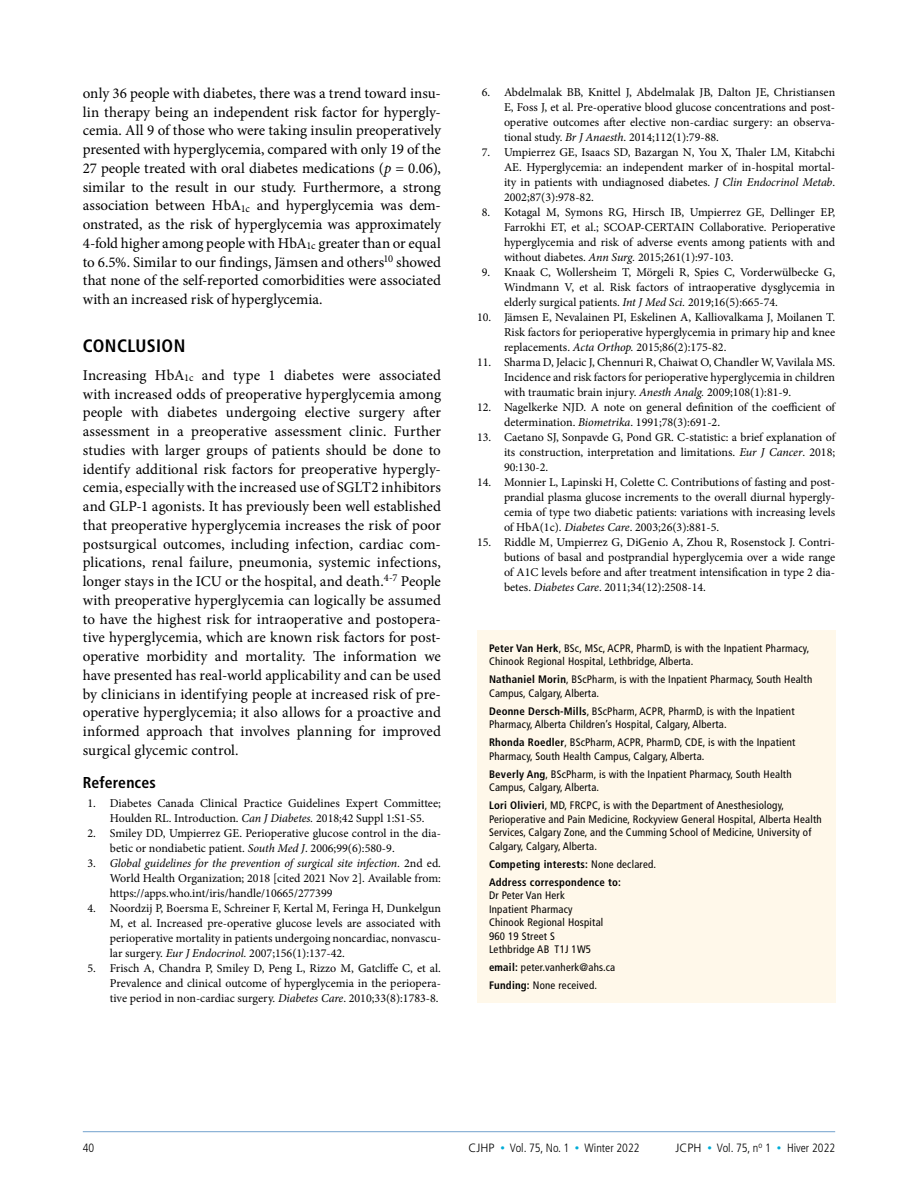
<style>
.page{position:relative;width:918px;height:1188px;background:#fff}
.page>*{position:absolute;margin:0;border:0;box-sizing:border-box;transform-origin:0 0}
.CJHP_H1{font:700 condensed 18px "Frutiger LT Std";letter-spacing:.02em;color:#000}
.CJHP_H2{font:700 condensed 15.75px "Frutiger LT Std";letter-spacing:.005em;color:#000}
.CJHP_BodyText{font:15px/18.8px "Minion Pro";color:#000;text-align:justify}
.CJHP_BodyText_Inden{font:15px/18.8px "Minion Pro";letter-spacing:-.005em;color:#000;text-align:justify}
.CJHP_References{font:12px/15px "Minion Pro";color:#000;text-align:justify}
.t1{font:300 condensed 12px "Frutiger LT Std";color:#000}
.CJHP_Contribs{font:condensed 10.8px/13.5px "Frutiger LT Std";letter-spacing:.02em;color:#000}
.CJHP_Contribs-2{font:700 condensed 10.8px "Frutiger LT Std";letter-spacing:.02em;color:#000}
.s1{font-style:italic}
.s2{font-weight:700}
.s3{font-weight:400}
.s4{font-stretch:normal}
.s5{font-size:9px;color:#00acd7}
</style>
<div class="page">
<hr style="left:83px;top:1131px;width:752px;height:1px;background:#0057a5">
<div style="left:477px;top:630px;width:358px;height:373px;background:#fff8ea"></div>
<p class="CJHP_BodyText_Inden" style="left:83px;top:84px;width:360px">only 36 people with diabetes, there was a trend toward insu&shy;lin therapy being an independent risk factor for hypergly&shy;cemia. All 9 of those who were taking insulin preoperatively presented with hyperglycemia, compared with only 19 of the 27 people treated with oral diabetes medications (<span class="s1">p</span> = 0.06), similar to the result in our study. Furthermore, a strong association between HbA<sub>1c</sub> and hyperglycemia was dem&shy;onstrated, as the risk of hyperglycemia was approximately 4-fold higher among people with HbA<sub>1c</sub> greater than or equal to 6.5%. Similar to our findings, Jämsen and others<sup>10</sup> showed that none of the self-reported comorbidities were associated with an increased risk of hyperglycemia.</p>
<p class="CJHP_H1" style="left:83px;top:335px;width:104px">CONCLUSION</p>
<p class="CJHP_BodyText" style="left:83px;top:366px;width:360px">Increasing HbA<sub>1c</sub> and type 1 diabetes were associated with increased odds of preoperative hyperglycemia among people with diabetes undergoing elective surgery after assessment in a preoperative assessment clinic. Further studies with larger groups of patients should be done to identify additional risk factors for preoperative hypergly&shy;cemia, especially with the increased use of SGLT2 inhibitors and GLP-1 agonists. It has previously been well established that preoperative hyperglycemia increases the risk of poor postsurgical outcomes, including infection, cardiac com&shy;plications, renal failure, pneumonia, systemic infections, longer stays in the ICU or the hospital, and death.<sup>4-7</sup> People with preoperative hyperglycemia can logically be assumed to have the highest risk for intraoperative and postopera&shy;tive hyperglycemia, which are known risk factors for post&shy;operative morbidity and mortality. The information we have presented has real-world applicability and can be used by clinicians in identifying people at increased risk of pre&shy;operative hyperglycemia; it also allows for a proactive and informed approach that involves planning for improved surgical glycemic control.</p>
<p class="CJHP_H2" style="left:83px;top:773px;width:74px">References</p>
<p class="CJHP_References" style="left:88px;top:796px;width:355px;text-align:center">1. Diabetes Canada Clinical Practice Guidelines Expert Committee;<br>Houlden RL. Introduction. <span class="s1">Can J Diabetes.</span> 2018;42 Suppl 1:S1-S5.</p>
<p class="CJHP_References" style="left:110px;top:826px;width:333px;text-indent:-22px">2. Smiley DD, Umpierrez GE. Perioperative glucose control in the dia&shy;betic or nondiabetic patient. <span class="s1">South Med J</span>. 2006;99(6):580-9.</p>
<p class="CJHP_References" style="left:110px;top:856px;width:333px;text-indent:-22px">3. <span class="s1">Global guidelines for the prevention of surgical site infection.</span> 2nd ed.<br>World Health Organization; 2018 [cited 2021 Nov 2]. Available from: https://apps.who.int/iris/handle/10665/277399</p>
<p class="CJHP_References" style="left:110px;top:901px;width:333px;text-indent:-22px">4. Noordzij P, Boersma E, Schreiner F, Kertal M, Feringa H, Dunkelgun M, et al. Increased pre-operative glucose levels are associated with perioperative mortality in patients undergoing noncardiac, nonvascu&shy;lar surgery. <span class="s1">Eur J Endocrinol.</span> 2007;156(1):137-42.</p>
<p class="CJHP_References" style="left:110px;top:961px;width:333px;text-indent:-22px">5. Frisch A, Chandra P, Smiley D, Peng L, Rizzo M, Gatcliffe C, et al.<br>Prevalence and clinical outcome of hyperglycemia in the periopera&shy;tive period in non-cardiac surgery. <span class="s1">Diabetes Care</span>. 2010;33(8):1783-8.</p>
<p class="CJHP_References" style="left:504px;top:84px;width:333px;text-indent:-22px">6. Abdelmalak BB, Knittel J, Abdelmalak JB, Dalton JE, Christiansen E, Foss J, et al. Pre-operative blood glucose concentrations and post&shy;operative outcomes after elective non-cardiac surgery: an observa&shy;tional study. <span class="s1">Br J Anaesth</span>. 2014;112(1):79-88.</p>
<p class="CJHP_References" style="left:504px;top:144px;width:333px;text-indent:-22px">7. Umpierrez GE, Isaacs SD, Bazargan N, You X, Thaler LM, Kitabchi AE. Hyperglycemia: an independent marker of in-hospital mortal&shy;ity in patients with undiagnosed diabetes. <span class="s1">J Clin Endocrinol Metab</span>.<br>2002;87(3):978-82.</p>
<p class="CJHP_References" style="left:504px;top:204px;width:333px;text-indent:-22px">8. Kotagal M, Symons RG, Hirsch IB, Umpierrez GE, Dellinger EP, Farrokhi ET, et al.; SCOAP-CERTAIN Collaborative. Perioperative hyperglycemia and risk of adverse events among patients with and without diabetes. <span class="s1">Ann Surg.</span> 2015;261(1):97-103.</p>
<p class="CJHP_References" style="left:504px;top:264px;width:333px;text-indent:-22px">9. Knaak C, Wollersheim T, Mörgeli R, Spies C, Vorderwülbecke G, Windmann V, et al. Risk factors of intraoperative dysglycemia in elderly surgical patients. <span class="s1">Int J Med Sci.</span> 2019;16(5):665-74.</p>
<p class="CJHP_References" style="left:504px;top:309px;width:333px;text-indent:-27px">10. Jämsen E, Nevalainen PI, Eskelinen A, Kalliovalkama J, Moilanen T.<br>Risk factors for perioperative hyperglycemia in primary hip and knee replacements. <span class="s1">Acta Orthop.</span> 2015;86(2):175-82.</p>
<p class="CJHP_References" style="left:504px;top:354px;width:333px;text-indent:-27px">11. Sharma D, Jelacic J, Chennuri R, Chaiwat O, Chandler W, Vavilala MS.<br>Incidence and risk factors for perioperative hyperglycemia in children with traumatic brain injury. <span class="s1">Anesth Analg.</span> 2009;108(1):81-9.</p>
<p class="CJHP_References" style="left:504px;top:399px;width:333px;text-indent:-27px">12. Nagelkerke NJD. A note on general definition of the coefficient of determination. <span class="s1">Biometrika</span>. 1991;78(3):691-2.</p>
<p class="CJHP_References" style="left:504px;top:429px;width:333px;text-indent:-27px">13. Caetano SJ, Sonpavde G, Pond GR. C-statistic: a brief explanation of its construction, interpretation and limitations. <span class="s1">Eur J Cancer</span>. 2018; 90:130-2.</p>
<p class="CJHP_References" style="left:504px;top:474px;width:333px;text-indent:-27px">14. Monnier L, Lapinski H, Colette C. Contributions of fasting and post&shy;prandial plasma glucose increments to the overall diurnal hypergly&shy;cemia of type two diabetic patients: variations with increasing levels of HbA(1c). <span class="s1">Diabetes Care</span>. 2003;26(3):881-5.</p>
<p class="CJHP_References" style="left:504px;top:534px;width:333px;text-indent:-27px">15. Riddle M, Umpierrez G, DiGenio A, Zhou R, Rosenstock J. Contri&shy;butions of basal and postprandial hyperglycemia over a wide range of A1C levels before and after treatment intensification in type 2 dia&shy;betes. <span class="s1">Diabetes Care</span>. 2011;34(12):2508-14.</p>
<p class="CJHP_Contribs" style="left:489px;top:641px;width:322px"><span class="s2">Peter Van Herk</span>, BSc, MSc, ACPR, PharmD, is with the Inpatient Pharmacy,<br>Chinook Regional Hospital, Lethbridge, Alberta.</p>
<p class="CJHP_Contribs" style="left:489px;top:673px;width:325px"><span class="s2">Nathaniel Morin</span>, BScPharm, is with the Inpatient Pharmacy, South Health<br>Campus, Calgary, Alberta.</p>
<p class="CJHP_Contribs" style="left:489px;top:704px;width:307px"><span class="s2">Deonne Dersch-Mills</span>, BScPharm, ACPR, PharmD, is with the Inpatient<br>Pharmacy, Alberta Children’s Hospital, Calgary, Alberta.</p>
<p class="CJHP_Contribs" style="left:489px;top:736px;width:308px"><span class="s2">Rhonda Roedler</span>, BScPharm, ACPR, PharmD, CDE, is with the Inpatient<br>Pharmacy, South Health Campus, Calgary, Alberta.</p>
<p class="CJHP_Contribs" style="left:489px;top:767px;width:304px"><span class="s2">Beverly Ang</span>, BScPharm, is with the Inpatient Pharmacy, South Health<br>Campus, Calgary, Alberta.</p>
<p class="CJHP_Contribs" style="left:489px;top:799px;width:334px"><span class="s2">Lori Olivieri</span>, MD, FRCPC, is with the Department of Anesthesiology, Perioperative and Pain Medicine, Rockyview General Hospital, Alberta Health Services, Calgary Zone, and the Cumming School of Medicine, University of Calgary, Calgary, Alberta.</p>
<p class="CJHP_Contribs-2" style="left:489px;top:858px;width:169px">Competing interests: <span class="s3">None declared.</span></p>
<p class="CJHP_Contribs-2" style="left:489px;top:876px;width:134px">Address correspondence to:</p>
<p class="CJHP_Contribs" style="left:489px;top:889px;width:77px">Dr Peter Van Herk</p>
<p class="CJHP_Contribs" style="left:489px;top:902px;width:85px">Inpatient Pharmacy</p>
<p class="CJHP_Contribs" style="left:489px;top:916px;width:116px">Chinook Regional Hospital</p>
<p class="CJHP_Contribs" style="left:489px;top:929px;width:67px">960 19 Street S</p>
<p class="CJHP_Contribs" style="left:489px;top:943px;width:104px">Lethbridge AB T1J 1W5</p>
<p class="CJHP_Contribs" style="left:489px;top:961px;width:128px"><span class="s2">email:</span> peter.vanherk@ahs.ca</p>
<p class="CJHP_Contribs" style="left:489px;top:979px;width:110px"><span class="s2">Funding:</span> None received.</p>
<p class="t1" style="left:83px;top:1141px;width:13px">40</p>
<p class="t1" style="left:469px;top:1141px;width:173px"><span class="s4">CJHP</span> <span class="s5">•</span> Vol. 75, No. 1 <span class="s5">•</span> Winter 2022</p>
<p class="t1" style="left:676px;top:1141px;width:161px"><span class="s4">JCPH</span> <span class="s5">•</span> Vol. 75, n<sup>o</sup> 1 <span class="s5">•</span> Hiver 2022</p>
</div>
